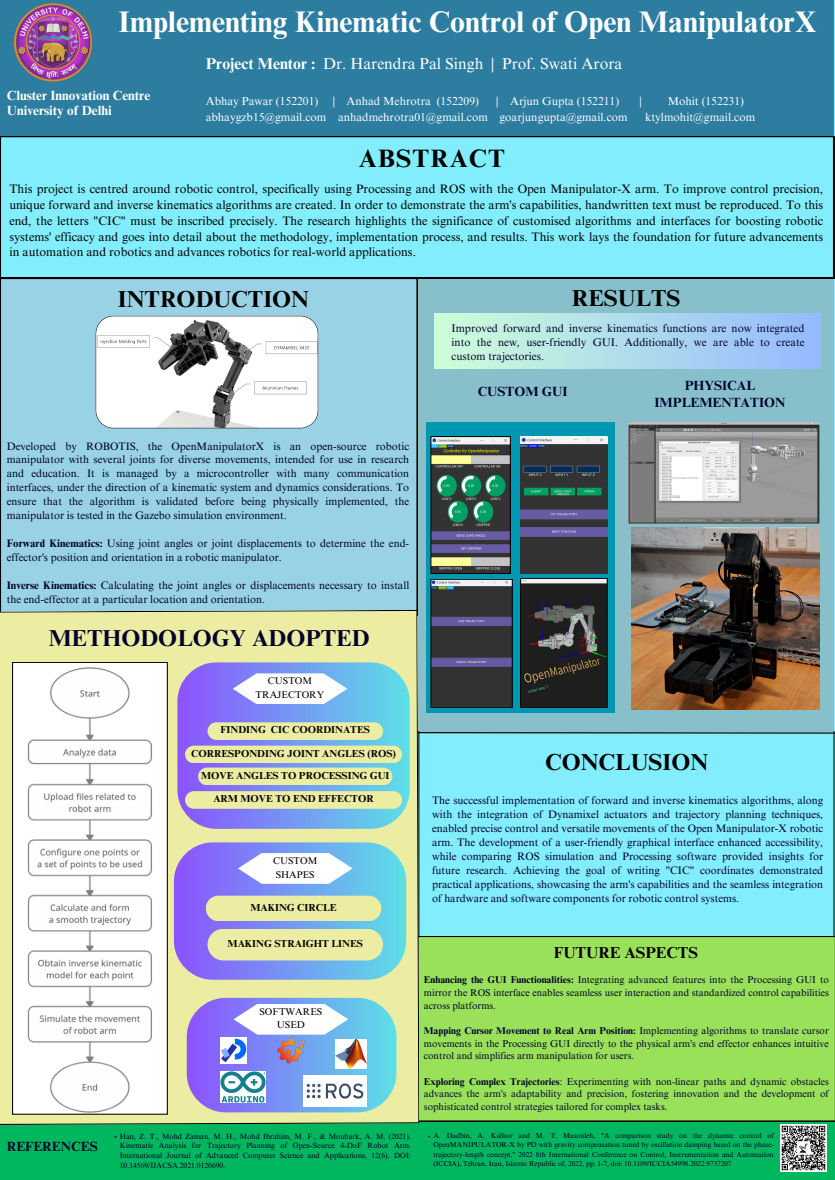
<style>
.page{position:relative;width:835px;height:1180px;background:#fff}
.page>*{position:absolute;margin:0;border:0;box-sizing:border-box;transform-origin:0 0}
.t1{font:700 29.75px "Times NRMT Pro";color:#fff}
.t2{font:700 25.2px "Times NRMT Pro";letter-spacing:.045em;color:#000}
.t3{font:700 23.1px "Times NRMT Pro";color:#000}
.t4{font:700 23.1px "Times NRMT Pro";color:#01012c}
.t5{font:700 15.85px "Times NRMT Pro";color:#000}
.t6{font:15.75px "Times NRMT Pro";color:#fff}
.t7{font:700 13.37px "Times NRMT Pro";color:#01012c}
.t8{font:700 13.3px/15.2px "Times NRMT Pro";color:#fff}
.t9{font:700 13.3px/17.1px "Times NRMT Pro";color:#01012c;text-align:center}
.t10{font:12.25px/15.7px "Times NRMT Pro";color:#000;text-align:justify}
.t11{font:11.51px "Times NRMT Pro";color:#fff}
.t12{font:11.09px/14.2px "Times NRMT Pro";color:#01012c;text-align:justify}
.t13{font:10.85px/13.9px "Times NRMT Pro";color:#01012c;text-align:justify}
.t14{font:700 10.15px "Times NRMT Pro";color:#000}
.t15{font:9.87px/12.7px "Times NRMT Pro";color:#01012c;text-align:justify}
.t16{font:9.8px/13.6px "Times NRMT Pro";color:#000;text-align:center}
.t17{font:7.52px/9.7px "Times NRMT Pro";color:#01012c;text-align:justify}
.t18{font:7.1px/9.2px "Times NRMT Pro";color:#01012c;text-align:justify}
.s1{font-weight:700}
</style>
<div class="page">
<div style="left:0;top:0;width:834px;height:1180px;background:#82eefd"></div>
<div style="left:0;top:0;width:833px;height:140px;background:#2c7da0"></div>
<div style="left:0;top:1121px;width:834px;height:59px;background:#00b65e"></div>
<img style="left:780px;top:1125px;width:46px;height:46px">
<img style="left:14px;top:3px;width:79px;height:79px">
<div style="left:419px;top:936px;width:415px;height:185px;background:#9ae15a"></div>
<div style="left:417px;top:278px;width:416px;height:455px;background:#87c0cb"></div>
<img style="left:628px;top:422px;width:191px;height:102px">
<svg style="left:419px;top:731px;width:414px;height:3px"></svg>
<svg style="left:0;top:136px;width:833px;height:142px"></svg>
<div style="left:0;top:278px;width:417px;height:332px;background:#98d2e4"></div>
<svg style="left:0;top:610px;width:419px;height:515px;background:#dfe29d"></svg>
<div style="left:177px;top:662px;width:232px;height:167px;background:linear-gradient(to right,#8d52ff,#5ddee6);border-radius:39px"></div>
<div style="left:207px;top:722px;width:176px;height:18px;background:#ececa3;border-radius:9px"></div>
<svg style="left:233px;top:673px;width:114px;height:31px;background:#e1e8fc"></svg>
<svg style="left:185px;top:745px;width:217px;height:18px;background:#e5e7a7"></svg>
<div style="left:185px;top:791px;width:217px;height:18px;background:#ececa3;border-radius:9px"></div>
<div style="left:198px;top:767px;width:194px;height:18px;background:#ececa3;border-radius:9px"></div>
<div style="left:174px;top:842px;width:232px;height:137px;background:linear-gradient(to right,#8d53fe,#5fdfe5);border-radius:39px"></div>
<svg style="left:238px;top:853px;width:114px;height:31px;background:#e1eafc"></svg>
<div style="left:206px;top:895px;width:175px;height:26px;background:#ececa3;border-radius:13px"></div>
<div style="left:207px;top:929px;width:176px;height:31px;background:#ececa3;border-radius:16px"></div>
<div style="left:187px;top:998px;width:209px;height:114px;background:linear-gradient(to right,#8d55fe,#66e3e7);border-radius:39px"></div>
<img style="left:274px;top:1034px;width:35px;height:34px">
<img style="left:220px;top:1071px;width:46px;height:31px">
<img style="left:335px;top:1040px;width:31px;height:28px">
<img style="left:220px;top:1037px;width:26px;height:26px">
<img style="left:303px;top:1075px;width:64px;height:31px">
<svg style="left:233px;top:1004px;width:115px;height:30px;background:#e2e9fc"></svg>
<img style="left:631px;top:527px;width:188px;height:183px">
<div style="left:426px;top:422px;width:188px;height:291px;background:#0097b2"></div>
<svg style="left:431px;top:436px;width:79px;height:137px;background:#5b6f68"></svg>
<img style="left:520px;top:436px;width:87px;height:137px">
<svg style="left:431px;top:579px;width:81px;height:129px;background:#41404a"></svg>
<svg style="left:520px;top:578px;width:87px;height:130px;background:#353433"></svg>
<div style="left:434px;top:314px;width:386px;height:54px;background:linear-gradient(to right,#cdffd8,#95baff)"></div>
<hr style="left:833px;top:731px;width:1px;height:205px;background:#000">
<hr style="left:418px;top:731px;width:1px;height:205px;background:#000">
<svg style="left:13px;top:662px;width:154px;height:452px;background:#f3f3f3"></svg>
<svg style="left:96px;top:316px;width:222px;height:112px;background:#dedede"></svg>
<p class="t1" style="left:119px;top:11px;width:699px">Implementing Kinematic Control of Open ManipulatorX</p>
<p class="t6" style="left:206px;top:58px;width:290px"><span class="s1">Project Mentor :</span> Dr. Harendra Pal Singh |</p>
<p class="t6" style="left:502px;top:58px;width:121px">Prof. Swati Arora</p>
<p class="t8" style="left:7px;top:90px;width:145px">Cluster Innovation Centre<br>University of Delhi</p>
<p class="t11" style="left:206px;top:97px;width:274px">Abhay Pawar (152201) | Anhad Mehrotra (152209)</p>
<p class="t11" style="left:496px;top:97px;width:124px">| Arjun Gupta (152211)</p>
<p class="t11" style="left:639px;top:97px;width:4px">|</p>
<p class="t11" style="left:667px;top:97px;width:78px">Mohit (152231)</p>
<p class="t11" style="left:206px;top:113px;width:423px">abhaygzb15@gmail.com anhadmehrotra01@gmail.com goarjungupta@gmail.com</p>
<p class="t11" style="left:645px;top:113px;width:112px">ktylmohit@gmail.com</p>
<h5 class="t2" style="left:359px;top:149px;width:147px">ABSTRACT</h5>
<h5 class="t10" style="left:9px;top:183px;width:815px">This project is centred around robotic control, specifically using Processing and ROS with the Open Manipulator-X arm. To improve control precision, unique forward and inverse kinematics algorithms are created. In order to demonstrate the arm's capabilities, handwritten text must be reproduced. To this end, the letters "CIC" must be inscribed precisely. The research highlights the significance of customised algorithms and interfaces for boosting robotic systems' efficacy and goes into detail about the methodology, implementation process, and results. This work lays the foundation for future advancements in automation and robotics and advances robotics for real-world applications.</h5>
<h3 class="t3" style="left:118px;top:290px;width:193px">INTRODUCTION</h3>
<p class="t13" style="left:7px;top:440px;width:404px">Developed by ROBOTIS, the OpenManipulatorX is an open-source robotic manipulator with several joints for diverse movements, intended for use in research and education. It is managed by a microcontroller with many communication interfaces, under the direction of a kinematic system and dynamics considerations. To ensure that the algorithm is validated before being physically implemented, the manipulator is tested in the Gazebo simulation environment.</p>
<p class="t13" style="left:7px;top:537px;width:404px"><span class="s1">Forward Kinematics:</span> Using joint angles or joint displacements to determine the end&shy;effector's position and orientation in a robotic manipulator.</p>
<p class="t13" style="left:7px;top:579px;width:404px"><span class="s1">Inverse Kinematics:</span> Calculating the joint angles or displacements necessary to install the end-effector at a particular location and orientation.</p>
<p class="t4" style="left:49px;top:629px;width:322px">METHODOLOGY ADOPTED</p>
<p class="t16" style="left:255px;top:675px;width:70px">CUSTOM<br>TRAJECTORY</p>
<p class="t14" style="left:220px;top:726px;width:151px">FINDING CIC COORDINATES</p>
<p class="t14" style="left:191px;top:749px;width:206px">CORRESPONDING JOINT ANGLES (ROS)</p>
<h2 class="t14" style="left:213px;top:795px;width:162px">ARM MOVE TO END EFFECTOR</h2>
<h2 class="t14" style="left:201px;top:771px;width:190px">MOVE ANGLES TO PROCESSING GUI</h2>
<p class="t16" style="left:273px;top:855px;width:46px;text-align:left">CUSTOM<br>SHAPES</p>
<p class="t14" style="left:250px;top:903px;width:88px">MAKING CIRCLE</p>
<p class="t14" style="left:227px;top:939px;width:137px">MAKING STRAIGHT LINES</p>
<p class="t16" style="left:259px;top:1005px;width:64px">SOFTWARES<br>USED</p>
<p class="t3" style="left:571px;top:289px;width:110px">RESULTS</p>
<p class="t12" style="left:451px;top:322px;width:354px">Improved forward and inverse kinematics functions are now integrated into the new, user-friendly GUI. Additionally, we are able to create custom trajectories.</p>
<p class="t9" style="left:477px;top:384px;width:91px">CUSTOM GUI</p>
<p class="t9" style="left:654px;top:378px;width:132px">PHYSICAL<br>IMPLEMENTATION</p>
<p class="t3" style="left:545px;top:753px;width:164px">CONCLUSION</p>
<p class="t13" style="left:432px;top:795px;width:392px">The successful implementation of forward and inverse kinematics algorithms, along with the integration of Dynamixel actuators and trajectory planning techniques, enabled precise control and versatile movements of the Open Manipulator-X robotic arm. The development of a user-friendly graphical interface enhanced accessibility, while comparing ROS simulation and Processing software provided insights for future research. Achieving the goal of writing "CIC" coordinates demonstrated practical applications, showcasing the arm's capabilities and the seamless integration of hardware and software components for robotic control systems.</p>
<h4 class="t5" style="left:553px;top:946px;width:146px">FUTURE ASPECTS</h4>
<h6 class="t15" style="left:424px;top:974px;width:406px"><span class="s1">Enhancing the GUI Functionalities:</span> Integrating advanced features into the Processing GUI to mirror the ROS interface enables seamless user interaction and standardized control capabilities across platforms.</h6>
<p class="t15" style="left:424px;top:1025px;width:406px"><span class="s1">Mapping Cursor Movement to Real Arm Position:</span> Implementing algorithms to translate cursor movements in the Processing GUI directly to the physical arm's end effector enhances intuitive control and simplifies arm manipulation for users.</p>
<p class="t15" style="left:424px;top:1076px;width:406px"><span class="s1">Exploring Complex Trajectories</span>: Experimenting with non-linear paths and dynamic obstacles advances the arm's adaptability and precision, fostering innovation and the development of sophisticated control strategies tailored for complex tasks.</p>
<p class="t7" style="left:7px;top:1141px;width:92px">REFERENCES</p>
<h2 class="t17" style="left:120px;top:1132px;width:292px">Han, Z. T., Mohd Zaman, M. H., Mohd Ibrahim, M. F., &amp; Moubark, A. M. (2021).<br>Kinematic Analysis for Trajectory Planning of Open-Source 4-DoF Robot Arm.<br>International Journal of Advanced Computer Science and Applications, 12(6). DOI:<br>10.14569/IJACSA.2021.0120690.</h2>
<p class="t18" style="left:433px;top:1132px;width:342px">A. Dadbin, A. Kalhor and M. T. Masouleh, "A comparison study on the dynamic control of OpenMANIPULATOR-X by PD with gravity compensation tuned by oscillation damping based on the phase&shy;trajectory-length concept," 2022 8th International Conference on Control, Instrumentation and Automation (ICCIA), Tehran, Iran, Islamic Republic of, 2022, pp. 1-7, doi: 10.1109/ICCIA54998.2022.9737207</p>
</div>
